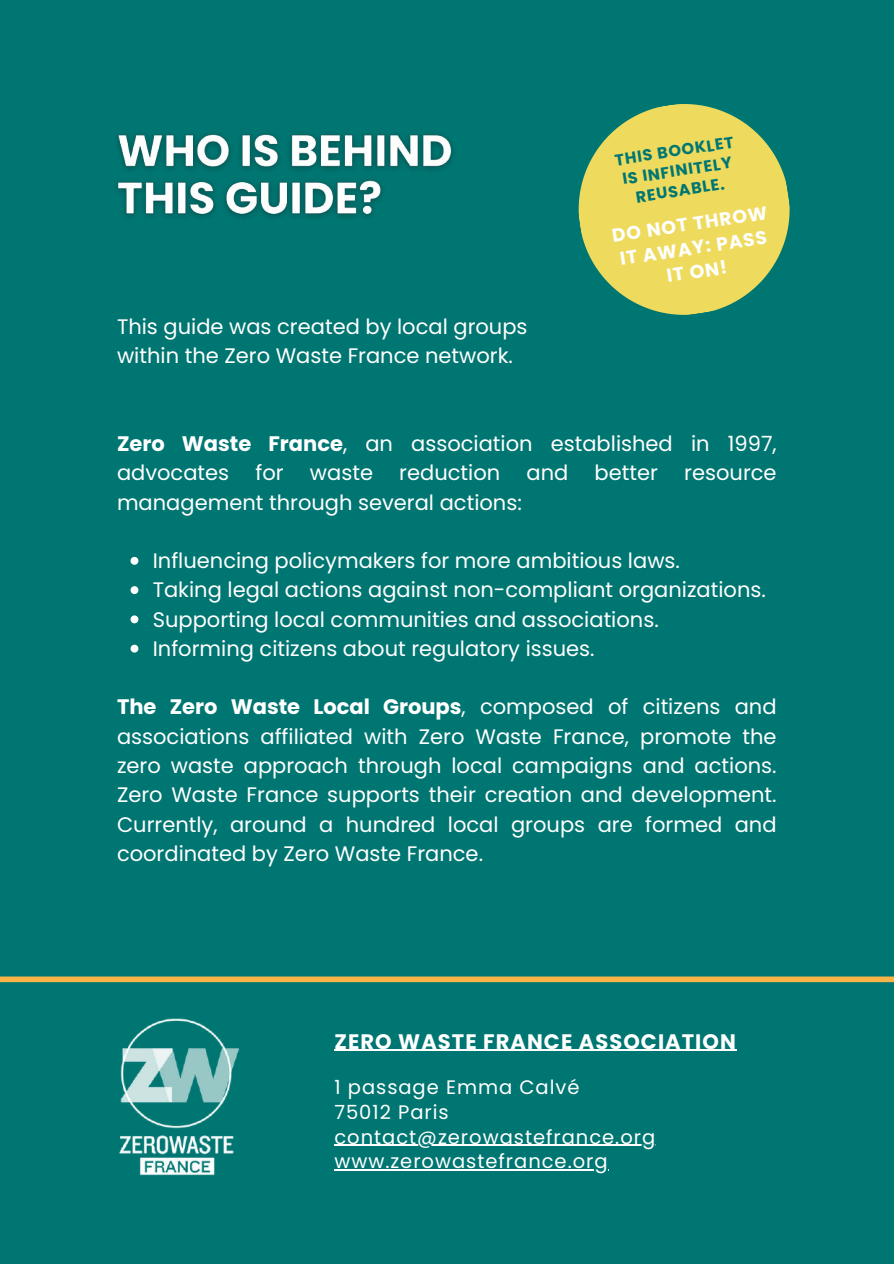
<style>
.page{position:relative;width:894px;height:1264px;background:#fff}
.page>*{position:absolute;margin:0;border:0;box-sizing:border-box;transform-origin:0 0}
.t1{font:21px/29.2px "Poppins";color:#fff}
.t2{font:700 21px "Poppins";letter-spacing:.05em;color:#fff}
.t3{font:19.5px/24.8px "Poppins";letter-spacing:.05em;color:#fff}
.t4{font:700 18.6px/23.9px "Poppins";color:#fff;text-align:center}
.t5{font:700 15.9px/19.8px "Poppins";color:#007672;text-align:center}
.s1{font-weight:700}
</style>
<div class="page">
<div style="left:0;top:0;width:893px;height:1263px;background:#007672"></div>
<svg style="left:130px;top:557px;width:8px;height:8px"></svg>
<svg style="left:130px;top:586px;width:8px;height:8px"></svg>
<svg style="left:130px;top:615px;width:8px;height:8px"></svg>
<svg style="left:130px;top:644px;width:8px;height:8px"></svg>
<img style="left:117px;top:133px;width:336px;height:85px">
<svg style="left:578px;top:104px;width:212px;height:211px;fill:#eedb5e"></svg>
<hr style="left:334px;top:1144px;width:322px;height:1px;background:#fff">
<hr style="left:334px;top:1169px;width:274px;height:1px;background:#fff">
<hr style="left:334px;top:1049px;width:402px;height:1px;background:#fff">
<div style="left:0;top:976px;width:893px;height:6px;background:#f9b347"></div>
<img style="left:89px;top:976px;width:181px;height:200px">
<p class="t5" style="left:613px;top:151px;width:121px;rotate:-9deg">THIS BOOKLET<br>IS INFINITELY<br>REUSABLE.</p>
<p class="t1" style="left:117px;top:312px;width:412px">This guide was created by local groups within the Zero Waste France network.</p>
<p class="t4" style="left:610px;top:224px;width:158px;rotate:-9deg">DO NOT THROW<br>IT AWAY: PASS<br>IT ON!</p>
<p class="t1" style="left:117px;top:429px;width:661px"><span class="s1">Zero Waste France</span>, an association established in 1997, advocates</p>
<p class="t1" style="left:255px;top:458px;width:30px">for</p>
<p class="t1" style="left:310px;top:458px;width:65px">waste</p>
<p class="t1" style="left:399px;top:458px;width:102px">reduction</p>
<p class="t1" style="left:526px;top:458px;width:43px">and</p>
<p class="t1" style="left:594px;top:458px;width:65px">better</p>
<p class="t1" style="left:684px;top:458px;width:94px">resource</p>
<p class="t1" style="left:117px;top:487px;width:406px">management through several actions:</p>
<p class="t1" style="left:153px;top:546px;width:614px">Influencing policymakers for more ambitious laws.<br>Taking legal actions against non-compliant organizations.<br>Supporting local communities and associations.<br>Informing citizens about regulatory issues.</p>
<p class="t1" style="left:117px;top:692px;width:661px;text-align:justify"><span class="s1">The Zero Waste Local Groups</span>, composed of citizens and associations affiliated with Zero Waste France, promote the zero waste approach through local campaigns and actions.<br>Zero Waste France supports their creation and development.<br>Currently, around a hundred local groups are formed and coordinated by Zero Waste France.</p>
<p class="t2" style="left:334px;top:1026px;width:403px">ZERO WASTE FRANCE ASSOCIATION</p>
<p class="t3" style="left:334px;top:1074px;width:322px">1 passage Emma Calvé<br>75012 Paris contact@zerowastefrance.org www.zerowastefrance.org</p>
</div>
